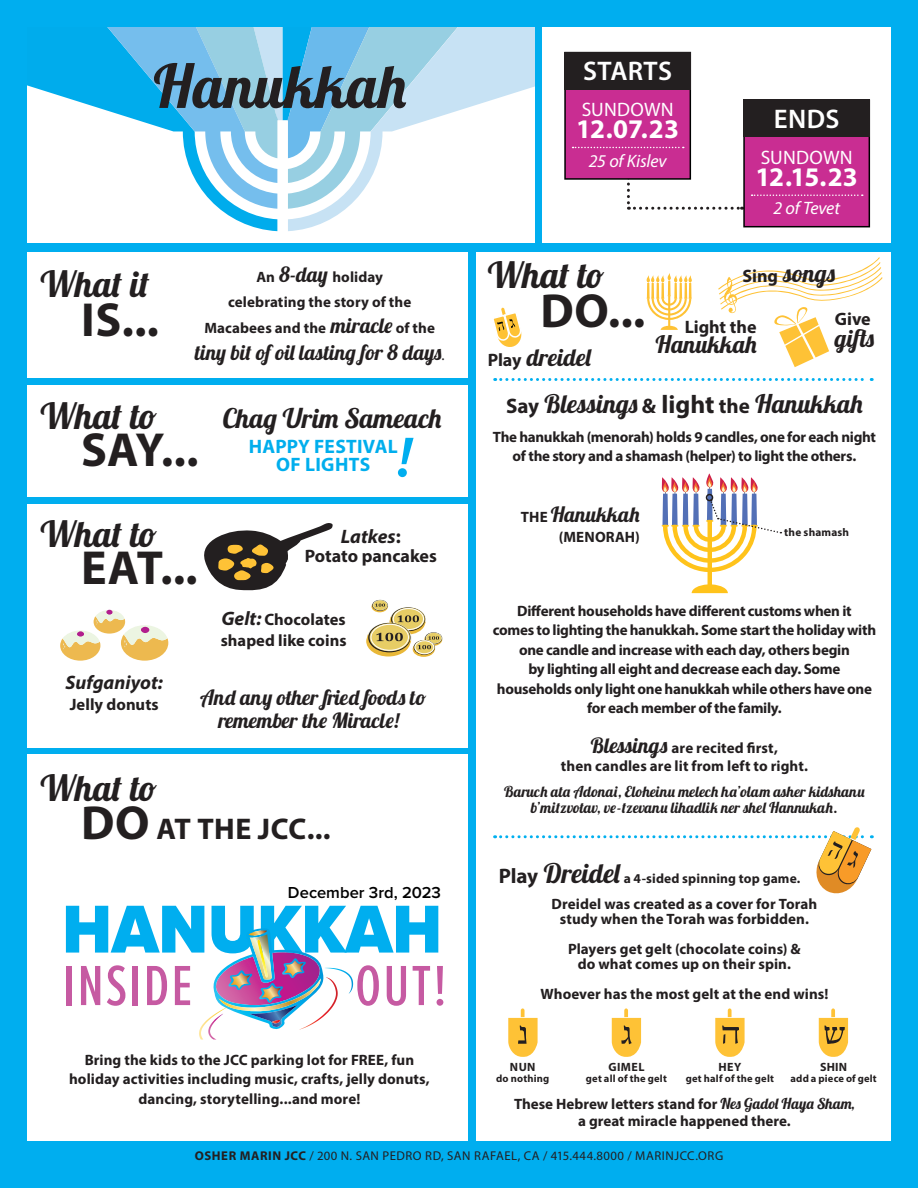
<style>
.page{position:relative;width:918px;height:1188px;background:#00aeef}
.page>*{position:absolute;margin:0;border:0;box-sizing:border-box;transform-origin:0 0}
.t1{font:900 70.2px "Proxima Nova";color:#00aeef;scale:.94 1}
.t2{font:60px "Lobster 1.4";letter-spacing:.045em;color:#231f20}
.t3{font:56.1px "Lobster 1.4";color:#00aeef}
.t4{font:700 48px "Myriad Pro";letter-spacing:.005em;color:#231f20}
.t5{font:36px "Lobster 1.4";letter-spacing:.05em;color:#231f20}
.t6{font:700 30px "Myriad Pro";letter-spacing:.01em;color:#231f20}
.t7{font:27px "Lobster 1.4";letter-spacing:.02em;color:#231f20}
.t8{font:700 27px "Myriad Pro";letter-spacing:-.025em;color:#fff}
.t9{font:600 27px "Myriad Pro";letter-spacing:.015em;color:#fff}
.t10{font:25.5px "Lobster 1.4";letter-spacing:.045em;color:#231f20}
.t11{font:24px "Lobster 1.4";letter-spacing:.045em;color:#231f20}
.t12{font:21px/22.5px "Lobster 1.4";letter-spacing:.02em;color:#231f20;text-align:center}
.t13{font:21px "Lobster 1.4";letter-spacing:.04em;color:#231f20}
.t14{font:700 19.5px/18px "Myriad Pro";letter-spacing:.015em;color:#00aeed;text-align:center}
.t15{font:italic 700 19.5px "Myriad Pro";color:#231f20}
.t16{font:19.5px "Myriad Pro";letter-spacing:.015em;color:#fff}
.t17{font:700 18px "Myriad Pro";color:#231f20}
.t18{font:italic 18px "Myriad Pro";letter-spacing:-.01em;color:#fff}
.t19{font:700 16.5px "Myriad Pro";color:#231f20}
.t20{font:600 16.5px "Proxima Nova";color:#000}
.t21{font:700 15px/18px "Myriad Pro";color:#231f20;text-align:center}
.t22{font:700 15px/19.5px "Myriad Pro";letter-spacing:-.02em;color:#231f20;text-align:center}
.t23{font:15px/16.5px "Lobster 1.4";letter-spacing:.05em;color:#231f20;text-align:center}
.t24{font:700 13.5px "Myriad Pro";letter-spacing:.01em;color:#231f20}
.t25{font:12.75px "Myriad Pro";letter-spacing:.04em;color:#231f20}
.t26{font:700 12px "Myriad Pro";letter-spacing:.035em;color:#231f20}
.t27{font:700 11.25px "Myriad Pro";letter-spacing:.015em;color:#231f20}
.t28{font:700 10.5px "Myriad Pro";letter-spacing:.02em;color:#231f20}
.s1{font-family:"Lobster 1.4";font-weight:400;font-size:21px}
.s2{font-family:"Myriad Pro";font-size:15px}
.s3{font-style:normal}
.s4{font-style:italic;font-size:19.5px}
.s5{font-size:48px}
.s6{font-family:"Myriad Pro";font-weight:700;font-size:18px}
.s7{font-family:"Myriad Pro";font-weight:700;font-size:21px}
.s8{font-family:"Myriad Pro";font-weight:700}
.s9{font-family:"Myriad Pro";font-weight:700;font-size:15px}
.s10{font-family:"Lobster 1.4";font-weight:400}
.s11{font-weight:700}
</style>
<div class="page">
<div style="left:27px;top:253px;width:441px;height:125px;background:#fff"></div>
<div style="left:476px;top:253px;width:415px;height:888px;background:#fff"></div>
<div style="left:27px;top:755px;width:441px;height:386px;background:#fff"></div>
<div style="left:27px;top:385px;width:441px;height:112px;background:#fff"></div>
<div style="left:27px;top:504px;width:441px;height:244px;background:#fff"></div>
<div style="left:542px;top:27px;width:349px;height:216px;background:#fff"></div>
<div style="left:27px;top:27px;width:508px;height:216px;background:#fff"></div>
<svg style="left:277px;top:27px;width:11px;height:182px"></svg>
<svg style="left:220px;top:209px;width:57px;height:22px"></svg>
<svg style="left:27px;top:27px;width:250px;height:182px"></svg>
<svg style="left:288px;top:27px;width:247px;height:204px"></svg>
<svg style="left:204px;top:523px;width:129px;height:68px"></svg>
<div style="left:67px;top:966px;width:5px;height:39px;background:#c65aa2"></div>
<svg style="left:81px;top:966px;width:19px;height:39px"></svg>
<svg style="left:107px;top:965px;width:18px;height:41px"></svg>
<div style="left:133px;top:966px;width:5px;height:39px;background:#c65aa2"></div>
<svg style="left:147px;top:966px;width:20px;height:39px"></svg>
<svg style="left:175px;top:966px;width:15px;height:39px"></svg>
<svg style="left:387px;top:966px;width:19px;height:40px"></svg>
<svg style="left:413px;top:966px;width:17px;height:39px"></svg>
<svg style="left:437px;top:966px;width:6px;height:40px"></svg>
<img style="left:199px;top:928px;width:180px;height:112px">
<svg style="left:627px;top:170px;width:116px;height:40px"></svg>
<div style="left:564px;top:52px;width:127px;height:128px;background:#c92d92;border:2px solid #000"></div>
<div style="left:564px;top:52px;width:127px;height:37px;background:#231f20"></div>
<svg style="left:573px;top:147px;width:111px;height:1px"></svg>
<svg style="left:366px;top:600px;width:77px;height:57px"></svg>
<svg style="left:718px;top:257px;width:165px;height:110px"></svg>
<svg style="left:495px;top:378px;width:377px;height:3px"></svg>
<svg style="left:495px;top:827px;width:377px;height:67px"></svg>
<svg style="left:493px;top:307px;width:29px;height:40px"></svg>
<div style="left:743px;top:100px;width:127px;height:127px;background:#c92d92;border:2px solid #000"></div>
<div style="left:743px;top:100px;width:127px;height:37px;background:#231f20"></div>
<svg style="left:752px;top:194px;width:111px;height:2px"></svg>
<svg style="left:60px;top:610px;width:108px;height:51px"></svg>
<svg style="left:508px;top:1008px;width:30px;height:49px"></svg>
<svg style="left:612px;top:1008px;width:29px;height:49px"></svg>
<svg style="left:715px;top:1008px;width:30px;height:49px"></svg>
<svg style="left:819px;top:1008px;width:29px;height:49px"></svg>
<svg style="left:646px;top:273px;width:46px;height:57px"></svg>
<svg style="left:662px;top:473px;width:119px;height:120px"></svg>
<div style="left:706px;top:494px;width:7px;height:7px;border:2px solid #231f20;border-radius:50%"></div>
<p class="t2" style="left:153px;top:48px;width:254px">Hanukkah</p>
<p class="t5" style="left:41px;top:261px;width:111px">What it</p>
<p class="t4" style="left:81px;top:289px;width:79px">IS...</p>
<p class="t21" style="left:256px;top:267px;width:128px">An <span class="s1">8-day</span> holiday</p>
<p class="t21" style="left:228px;top:293px;width:185px">celebrating the story of the</p>
<p class="t21" style="left:204px;top:318px;width:232px">Macabees and the <span class="s1">miracle</span> of the</p>
<p class="t12" style="left:195px;top:341px;width:251px">tiny bit of oil lasting for 8 days<span class="s2">.</span></p>
<p class="t5" style="left:41px;top:393px;width:118px">What to</p>
<p class="t4" style="left:81px;top:419px;width:119px">SAY...</p>
<p class="t5" style="left:41px;top:511px;width:118px">What to</p>
<p class="t4" style="left:81px;top:536px;width:118px">EAT...</p>
<p class="t7" style="left:223px;top:401px;width:220px">Chag Urim Sameach</p>
<p class="t14" style="left:249px;top:437px;width:150px">HAPPY FESTIVAL<br>OF LIGHTS</p>
<p class="t3" style="left:396px;top:421px;width:16px">!</p>
<p class="t15" style="left:341px;top:523px;width:61px">Latkes<span class="s3">:</span></p>
<p class="t17" style="left:305px;top:544px;width:134px">Potato pancakes</p>
<p class="t19" style="left:222px;top:609px;width:126px"><span class="s4">Gelt:</span> Chocolates</p>
<p class="t19" style="left:221px;top:630px;width:127px">shaped like coins</p>
<p class="t15" style="left:66px;top:670px;width:99px">Sufganiyot:</p>
<p class="t19" style="left:70px;top:694px;width:90px">Jelly donuts</p>
<p class="t12" style="left:200px;top:686px;width:228px">And any other fried foods to remember the Miracle!</p>
<p class="t5" style="left:41px;top:765px;width:118px">What to</p>
<p class="t6" style="left:81px;top:810px;width:251px"><span class="s5">DO</span> AT THE JCC...</p>
<p class="t20" style="left:288px;top:880px;width:155px">December 3rd, 2023</p>
<p class="t1" style="left:62px;top:877px;width:405px">HANUKKAH</p>
<p class="t21" style="left:85px;top:1050px;width:331px">Bring the kids to the JCC parking lot for FREE, fun</p>
<p class="t21" style="left:69px;top:1070px;width:362px">holiday activities including music, crafts, jelly donuts,</p>
<p class="t21" style="left:138px;top:1089px;width:224px">dancing, storytelling...and more!</p>
<p class="t9" style="left:583px;top:54px;width:91px">STARTS</p>
<p class="t16" style="left:582px;top:97px;width:93px">SUNDOWN</p>
<p class="t8" style="left:576px;top:112px;width:104px">12.07.23</p>
<p class="t18" style="left:589px;top:149px;width:79px">25 of Kislev</p>
<p class="t9" style="left:774px;top:102px;width:67px">ENDS</p>
<p class="t16" style="left:761px;top:145px;width:93px">SUNDOWN</p>
<p class="t8" style="left:756px;top:159px;width:104px">12.15.23</p>
<p class="t18" style="left:773px;top:197px;width:68px">2 of Tevet</p>
<p class="t5" style="left:488px;top:252px;width:118px">What to</p>
<p class="t4" style="left:540px;top:280px;width:107px">DO...</p>
<p class="t11" style="left:743px;top:258px;width:94px"><span class="s6">Sing</span> songs</p>
<p class="t17" style="left:835px;top:307px;width:37px">Give</p>
<p class="t11" style="left:835px;top:323px;width:41px">gifts</p>
<p class="t10" style="left:506px;top:387px;width:358px"><span class="s7">Say</span> Blessings <span class="s7">&amp;</span> <span class="s8">light</span> <span class="s7">the</span> Hanukkah</p>
<p class="t17" style="left:685px;top:315px;width:73px">Light the</p>
<p class="t11" style="left:655px;top:329px;width:103px">Hanukkah</p>
<p class="t11" style="left:488px;top:342px;width:104px"><span class="s6">Play</span> dreidel</p>
<p class="t22" style="left:493px;top:426px;width:385px">The hanukkah (menorah) holds 9 candles, one for each night of the story and a shamash (helper) to light the others.</p>
<p class="t13" style="left:521px;top:501px;width:120px"><span class="s9">THE</span> Hanukkah</p>
<p class="t21" style="left:559px;top:527px;width:82px">(MENORAH)</p>
<p class="t27" style="left:784px;top:524px;width:66px">the shamash</p>
<p class="t22" style="left:493px;top:601px;width:385px">Different households have different customs when it<br>comes to lighting the hanukkah. Some start the holiday with one candle and increase with each day, others begin<br>by lighting all eight and decrease each day. Some households only light one hanukkah while others have one for each member of the family.</p>
<p class="t21" style="left:561px;top:738px;width:249px"><span class="s1">Blessings</span> are recited first,<br>then candles are lit from left to right.</p>
<p class="t23" style="left:504px;top:783px;width:362px">Baruch ata Adonai, Eloheinu melech ha’olam asher kidshanu b’mitzvotav, ve-tzevanu lihadlik ner shel Hannukah.</p>
<p class="t7" style="left:499px;top:856px;width:122px"><span class="s7">Play</span> Dreidel</p>
<p class="t21" style="left:552px;top:894px;width:267px">Dreidel was created as a cover for Torah</p>
<p class="t21" style="left:560px;top:909px;width:251px">study when the Torah was forbidden.</p>
<p class="t21" style="left:568px;top:941px;width:234px;line-height:15px">Players get gelt (chocolate coins) &amp; do what comes up on their spin.</p>
<p class="t21" style="left:540px;top:984px;width:290px">Whoever has the most gelt at the end wins!</p>
<p class="t24" style="left:624px;top:870px;width:178px">a 4-sided spinning top game.</p>
<p class="t26" style="left:510px;top:1059px;width:27px">NUN</p>
<p class="t28" style="left:496px;top:1072px;width:55px">do nothing</p>
<p class="t26" style="left:608px;top:1059px;width:38px">GIMEL</p>
<p class="t28" style="left:586px;top:1072px;width:83px">get all of the gelt</p>
<p class="t26" style="left:719px;top:1059px;width:24px">HEY</p>
<p class="t28" style="left:686px;top:1072px;width:90px">get half of the gelt</p>
<p class="t26" style="left:820px;top:1059px;width:28px">SHIN</p>
<p class="t28" style="left:791px;top:1072px;width:88px">add a piece of gelt</p>
<p class="t21" style="left:514px;top:1095px;width:342px">These Hebrew letters stand for <span class="s10">Nes Gadol Haya Sham,</span></p>
<p class="t21" style="left:578px;top:1111px;width:214px">a great miracle happened there.</p>
<p class="t25" style="left:195px;top:1148px;width:530px"><span class="s11">OSHER MARIN JCC</span> / 200 N. SAN PEDRO RD, SAN RAFAEL, CA / 415.444.8000 / MARINJCC.ORG</p>
</div>
